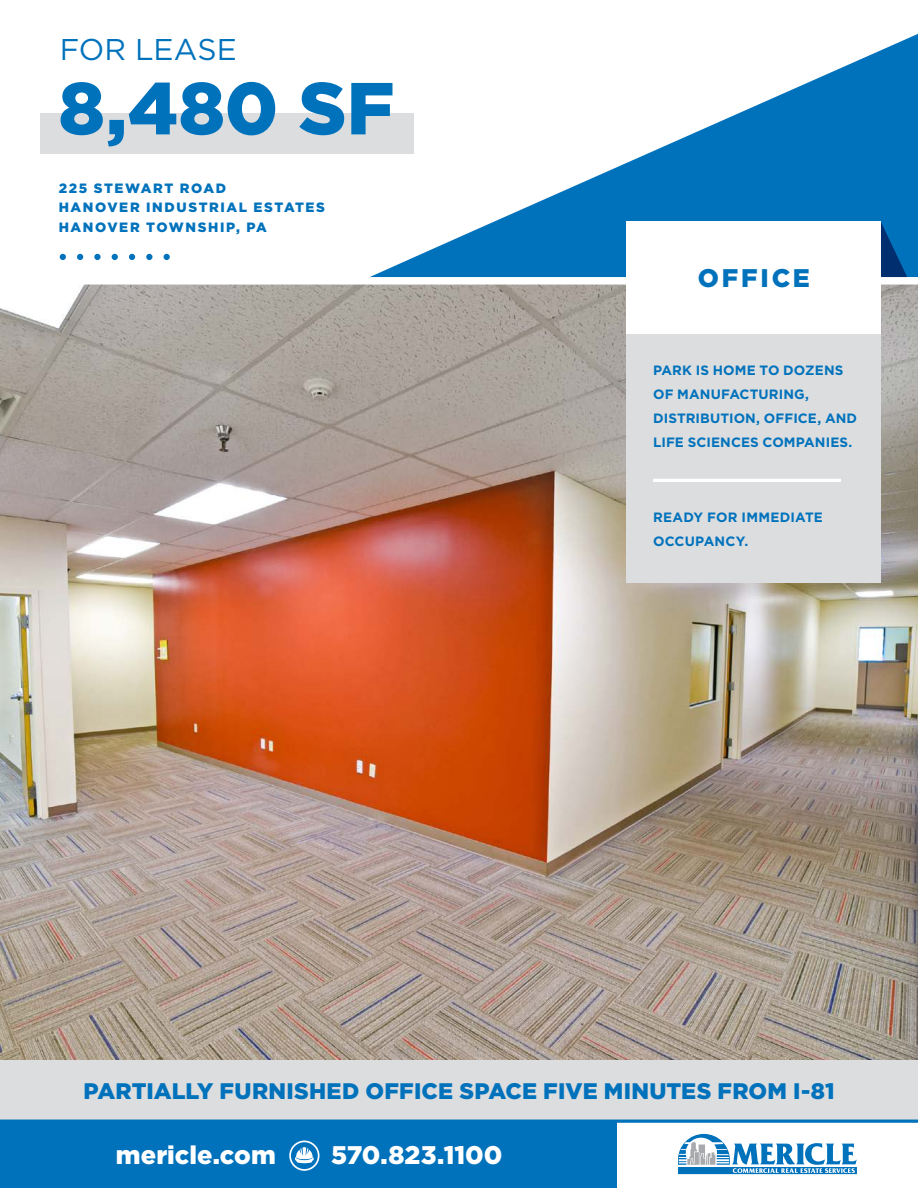
<style>
.page{position:relative;width:918px;height:1188px;background:#fff}
.page>*{position:absolute;margin:0;border:0;box-sizing:border-box;transform-origin:0 0}
.t1{font:900 73.5px "Gotham";color:#0072bc}
.t2{font:30px "Gotham";color:#0072bc}
.t3{font:900 25.5px "Gotham";color:#fff}
.t4{font:900 25.5px "Gotham";letter-spacing:.105em;color:#0072bc}
.t5{font:900 22.5px "Gotham";letter-spacing:.005em;color:#0072bc}
.t6{font:700 13.5px/24px "Gotham";letter-spacing:.01em;color:#0072bc}
.t7{font:900 13.5px/19.5px "Gotham";letter-spacing:.115em;color:#0072bc}
</style>
<div class="page">
<div style="left:0;top:1057px;width:918px;height:65px;background:#dcdddf"></div>
<svg style="left:370px;top:34px;width:548px;height:243px"></svg>
<img style="left:0;top:285px;width:918px;height:775px">
<svg style="left:678px;top:1134px;width:179px;height:40px"></svg>
<div style="left:0;top:1121px;width:617px;height:67px;background:#0072bc"></div>
<svg style="left:289px;top:1141px;width:31px;height:30px"></svg>
<svg style="left:0;top:1120px;width:918px;height:3px"></svg>
<div style="left:40px;top:113px;width:374px;height:41px;background:#dcdddf"></div>
<svg style="left:881px;top:222px;width:28px;height:56px;background:#045599"></svg>
<div style="left:626px;top:333px;width:255px;height:249px;background:#dcdddf"></div>
<hr style="left:652px;top:479px;width:189px;height:3px;background:#fff">
<div style="left:626px;top:222px;width:255px;height:112px;background:#fff"></div>
<svg style="left:60px;top:254px;width:6px;height:6px"></svg>
<svg style="left:77px;top:254px;width:6px;height:6px"></svg>
<div style="left:94px;top:254px;width:7px;height:6px;border:3px solid #0072bc;border-radius:50%"></div>
<svg style="left:112px;top:254px;width:6px;height:6px"></svg>
<svg style="left:129px;top:254px;width:6px;height:6px"></svg>
<svg style="left:146px;top:254px;width:6px;height:6px"></svg>
<svg style="left:164px;top:254px;width:6px;height:6px"></svg>
<div style="left:73px;top:109px;width:16px;height:15px;background:#dcdddf"></div>
<div style="left:194px;top:111px;width:16px;height:15px;background:#dcdddf"></div>
<h2 class="t2" style="left:60px;top:30px;width:179px">FOR LEASE</h2>
<h1 class="t1" style="left:59px;top:58px;width:337px">8,480 SF</h1>
<p class="t7" style="left:59px;top:178px;width:268px">225 STEWART ROAD<br>HANOVER INDUSTRIAL ESTATES<br>HANOVER TOWNSHIP, PA</p>
<h3 class="t4" style="left:698px;top:260px;width:114px">OFFICE</h3>
<p class="t6" style="left:653px;top:358px;width:206px">PARK IS HOME TO DOZENS<br>OF MANUFACTURING,<br>DISTRIBUTION, OFFICE, AND<br>LIFE SCIENCES COMPANIES.</p>
<p class="t6" style="left:653px;top:505px;width:171px">READY FOR IMMEDIATE<br>OCCUPANCY.</p>
<h3 class="t5" style="left:83px;top:1076px;width:753px">PARTIALLY FURNISHED OFFICE SPACE FIVE MINUTES FROM I-81</h3>
<h3 class="t3" style="left:116px;top:1138px;width:162px">mericle.com</h3>
<h3 class="t3" style="left:331px;top:1138px;width:173px">570.823.1100</h3>
</div>
